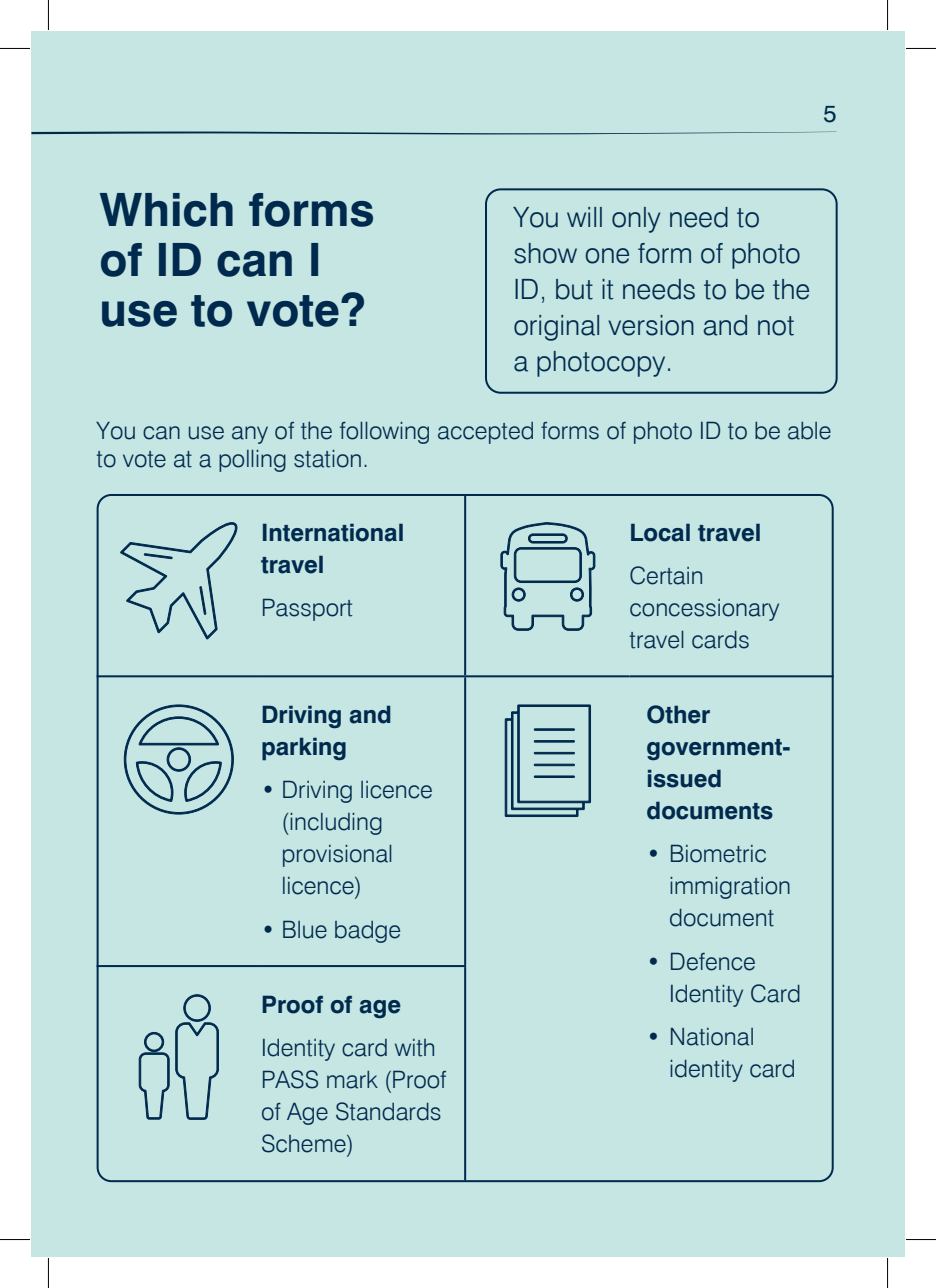
<style>
.page{position:relative;width:936px;height:1288px;background:#fff}
.page>*{position:absolute;margin:0;border:0;box-sizing:border-box;transform-origin:0 0}
.t1{font:700 46px/50px "Swiss 721 BT";color:#00294e}
.t2{font:300 28px/36px "Swiss 721 BT";color:#00294e}
.t3{font:300 24px/32px "Swiss 721 BT";color:#00294e}
.t4{font:700 24px/32px "Swiss 721 BT";color:#00294e}
.t5{font:24px "Swiss 721 BT";color:#00294e}
</style>
<div class="page">
<div style="left:31px;top:31px;width:873px;height:1225px;background:#c5e6e2"></div>
<svg style="left:31px;top:131px;width:806px;height:3px"></svg>
<div style="left:485px;top:188px;width:353px;height:206px;border:2px solid #00294e;border-radius:15px"></div>
<hr style="left:97px;top:675px;width:164px;height:2px;background:#00294e">
<hr style="left:261px;top:675px;width:204px;height:2px;background:#00294e">
<hr style="left:465px;top:675px;width:165px;height:2px;background:#00294e">
<hr style="left:630px;top:675px;width:204px;height:2px;background:#00294e">
<hr style="left:97px;top:965px;width:164px;height:2px;background:#00294e">
<hr style="left:261px;top:965px;width:205px;height:2px;background:#00294e">
<hr style="left:464px;top:494px;width:2px;height:181px;background:#00294e">
<hr style="left:464px;top:677px;width:2px;height:288px;background:#00294e">
<hr style="left:464px;top:967px;width:2px;height:213px;background:#00294e">
<svg style="left:120px;top:522px;width:118px;height:117px"></svg>
<svg style="left:500px;top:522px;width:95px;height:109px"></svg>
<svg style="left:124px;top:704px;width:110px;height:110px"></svg>
<svg style="left:505px;top:704px;width:86px;height:113px"></svg>
<div style="left:534px;top:728px;width:41px;height:2px;border:1px solid #00294e"></div>
<div style="left:534px;top:740px;width:41px;height:2px;border:1px solid #00294e"></div>
<div style="left:534px;top:752px;width:41px;height:2px;border:1px solid #00294e"></div>
<div style="left:534px;top:764px;width:41px;height:2px;border:1px solid #00294e"></div>
<div style="left:534px;top:775px;width:41px;height:2px;border:1px solid #00294e"></div>
<svg style="left:139px;top:994px;width:80px;height:126px"></svg>
<hr style="left:0;top:48px;width:30px;height:1px;background:#000">
<hr style="left:906px;top:48px;width:30px;height:1px;background:#000">
<hr style="left:0;top:1239px;width:30px;height:1px;background:#000">
<hr style="left:906px;top:1239px;width:30px;height:1px;background:#000">
<hr style="left:48px;top:0;width:1px;height:30px;background:#000">
<hr style="left:48px;top:1257px;width:1px;height:30px;background:#000">
<hr style="left:887px;top:0;width:1px;height:30px;background:#000">
<hr style="left:887px;top:1257px;width:1px;height:30px;background:#000">
<h1 class="t1" style="left:99px;top:184px;width:277px">Which forms of ID can I use to vote?</h1>
<p class="t5" style="left:823px;top:99px;width:15px">5</p>
<p class="t2" style="left:513px;top:199px;width:299px">You will only need to show one form of photo<br>ID, but it needs to be the original version and not a photocopy.</p>
<p class="t3" style="left:97px;top:416px;width:736px;line-height:28px">You can use any of the following accepted forms of photo ID to be able to vote at a polling station.</p>
<p class="t4" style="left:261px;top:516px;width:145px">International travel</p>
<p class="t3" style="left:261px;top:591px;width:94px">Passport</p>
<p class="t4" style="left:261px;top:698px;width:132px">Driving and parking</p>
<p class="t3" style="left:282px;top:773px;width:153px;text-indent:-21px">• Driving licence (including provisional licence)</p>
<p class="t3" style="left:261px;top:913px;width:142px">• Blue badge</p>
<p class="t4" style="left:261px;top:987px;width:141px">Proof of age</p>
<p class="t3" style="left:261px;top:1031px;width:187px">Identity card with<br>PASS mark (Proof of Age Standards<br>Scheme)</p>
<p class="t4" style="left:630px;top:516px;width:133px">Local travel</p>
<p class="t3" style="left:630px;top:559px;width:152px">Certain concessionary travel cards</p>
<p class="t4" style="left:647px;top:698px;width:145px">Other government&shy;issued documents</p>
<p class="t3" style="left:669px;top:837px;width:123px;text-indent:-23px">• Biometric immigration document</p>
<p class="t3" style="left:669px;top:945px;width:133px;text-indent:-23px">• Defence<br>Identity Card</p>
<p class="t3" style="left:669px;top:1020px;width:128px;text-indent:-23px">• National identity card</p>
</div>
